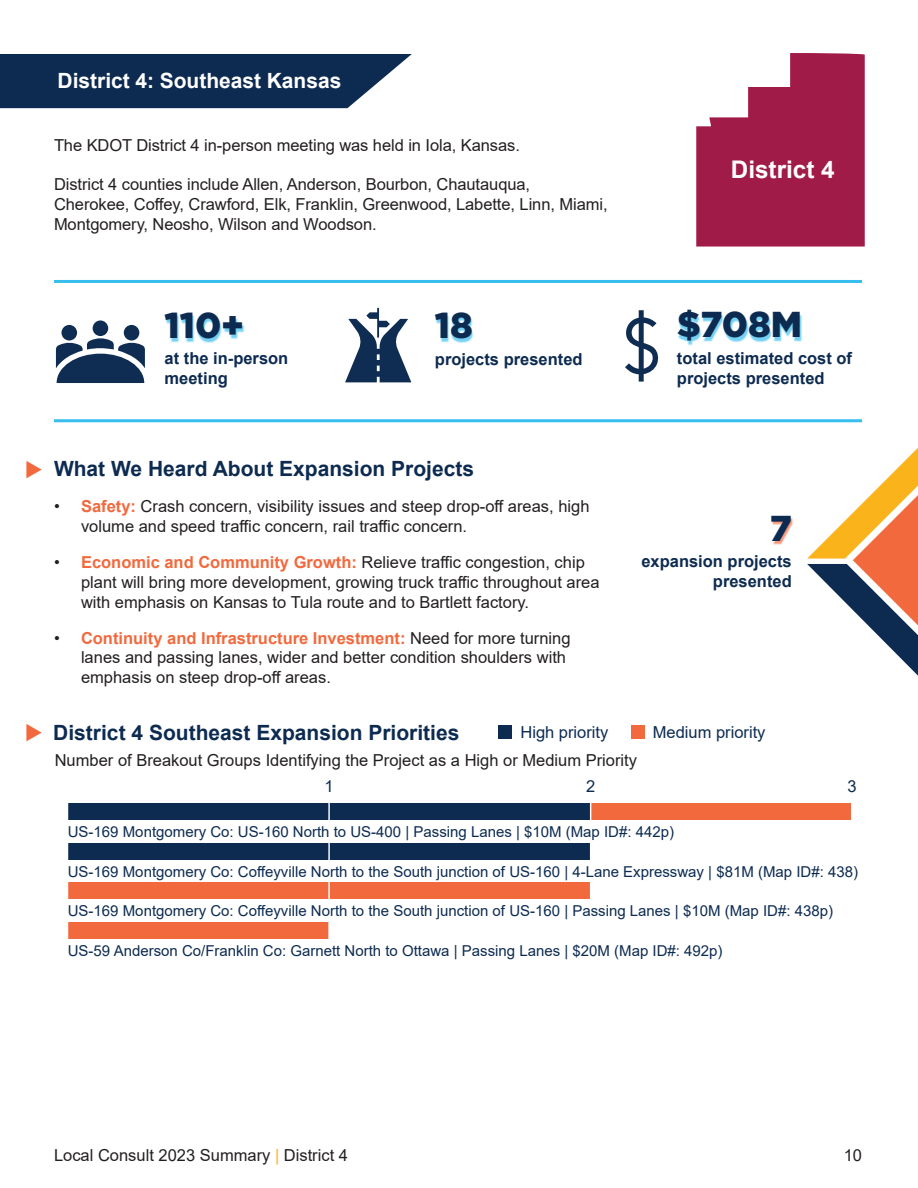
<style>
.page{position:relative;width:918px;height:1188px;background:#fff}
.page>*{position:absolute;margin:0;border:0;box-sizing:border-box;transform-origin:0 0}
.t1{font:900 36px "Gotham";color:#0d2b51}
.t2{font:700 24.3px "Arial";color:#fff}
.Heading{font:700 21px "Arial";color:#0d2b51}
.t3{font:700 21px "Arial";color:#fff}
.t4{font:16.5px/19.8px "Arial";color:#231f20}
.t5{font:700 16.5px/19.8px "Arial";color:#0d2b51}
.t6{font:16.5px "Arial";color:#0d2b51}
.t7{font:15px "Arial";color:#0d2b51}
.s1{font-weight:700;color:#f2693d}
.s2{color:#fbb31b}
</style>
<div class="page">
<div style="left:68px;top:843px;width:523px;height:17px;background:#0d2b51"></div>
<div style="left:68px;top:883px;width:523px;height:16px;background:#f2693d"></div>
<div style="left:68px;top:922px;width:260px;height:17px;background:#f2693d"></div>
<div style="left:591px;top:803px;width:260px;height:17px;background:#f2693d"></div>
<div style="left:68px;top:803px;width:523px;height:17px;background:#0d2b51"></div>
<hr style="left:590px;top:796px;width:1px;height:169px;background:#fff">
<hr style="left:328px;top:796px;width:2px;height:169px;background:#fff">
<div style="left:631px;top:726px;width:14px;height:13px;background:#f2693d"></div>
<div style="left:499px;top:726px;width:13px;height:13px;background:#0d2b51"></div>
<svg style="left:807px;top:448px;width:111px;height:228px"></svg>
<div style="left:771px;top:517px;width:22px;height:28px;background:#f2693d;opacity:.7"></div>
<div style="left:678px;top:312px;width:124px;height:34px;background:#37beef;opacity:.7"></div>
<div style="left:435px;top:314px;width:39px;height:30px;background:#37beef;opacity:.7"></div>
<div style="left:165px;top:314px;width:80px;height:29px;background:#37beef;opacity:.7"></div>
<hr style="left:54px;top:419px;width:808px;height:3px;background:#37beef">
<svg style="left:625px;top:310px;width:34px;height:72px"></svg>
<svg style="left:345px;top:308px;width:66px;height:74px"></svg>
<div style="left:93px;top:320px;width:15px;height:16px;background:#0f2d52;border-radius:50%"></div>
<div style="left:124px;top:325px;width:15px;height:16px;background:#0f2d52;border-radius:50%"></div>
<div style="left:62px;top:325px;width:15px;height:16px;background:#0f2d52;border-radius:50%"></div>
<svg style="left:56px;top:338px;width:89px;height:45px"></svg>
<hr style="left:54px;top:280px;width:808px;height:3px;background:#37beef">
<svg style="left:0;top:54px;width:412px;height:54px;background:#1f3b5e"></svg>
<svg style="left:696px;top:53px;width:169px;height:194px;background:#af3e65"></svg>
<p class="t3" style="left:58px;top:66px;width:285px">District 4: Southeast Kansas</p>
<p class="t4" style="left:54px;top:135px;width:467px">The KDOT District 4 in-person meeting was held in Iola, Kansas.</p>
<p class="t4" style="left:54px;top:174px;width:555px">District 4 counties include Allen, Anderson, Bourbon, Chautauqua,<br>Cherokee, Coffey, Crawford, Elk, Franklin, Greenwood, Labette, Linn, Miami,<br>Montgomery, Neosho, Wilson and Woodson.</p>
<p class="t1" style="left:165px;top:301px;width:81px">110+</p>
<p class="t5" style="left:165px;top:349px;width:125px">at the in-person meeting</p>
<p class="t1" style="left:435px;top:301px;width:39px">18</p>
<p class="t5" style="left:435px;top:349px;width:149px">projects presented</p>
<p class="Heading" style="left:54px;top:454px;width:422px">What We Heard About Expansion Projects</p>
<p class="t4" style="left:81px;top:496px;width:510px;text-indent:-27px">• <span class="s1">Safety:</span> Crash concern, visibility issues and steep drop-off areas, high volume and speed traffic concern, rail traffic concern.</p>
<p class="t4" style="left:81px;top:552px;width:520px;text-indent:-27px">• <span class="s1">Economic and Community Growth:</span> Relieve traffic congestion, chip plant will bring more development, growing truck traffic throughout area with emphasis on Kansas to Tula route and to Bartlett factory.</p>
<p class="t4" style="left:81px;top:628px;width:491px;text-indent:-27px">• <span class="s1">Continuity and Infrastructure Investment:</span> Need for more turning lanes and passing lanes, wider and better condition shoulders with emphasis on steep drop-off areas.</p>
<h2 class="t2" style="left:731px;top:152px;width:105px">District 4</h2>
<p class="t1" style="left:677px;top:300px;width:127px">$708M</p>
<p class="t5" style="left:677px;top:348px;width:177px">total estimated cost of projects presented</p>
<p class="t1" style="left:770px;top:503px;width:24px">7</p>
<p class="t5" style="left:641px;top:551px;width:152px;text-align:right">expansion projects presented</p>
<p class="Heading" style="left:53px;top:718px;width:408px">District 4 Southeast Expansion Priorities</p>
<p class="t6" style="left:520px;top:721px;width:90px">High priority</p>
<p class="t6" style="left:653px;top:721px;width:114px">Medium priority</p>
<p class="t4" style="left:55px;top:750px;width:584px">Number of Breakout Groups Identifying the Project as a High or Medium Priority</p>
<p class="t6" style="left:324px;top:775px;width:11px">1</p>
<p class="t6" style="left:586px;top:775px;width:11px">2</p>
<p class="t6" style="left:848px;top:775px;width:11px">3</p>
<p class="t7" style="left:68px;top:821px;width:608px">US-169 Montgomery Co: US-160 North to US-400 | Passing Lanes | $10M (Map ID#: 442p)</p>
<p class="t7" style="left:68px;top:861px;width:792px">US-169 Montgomery Co: Coffeyville North to the South junction of US-160 | 4-Lane Expressway | $81M (Map ID#: 438)</p>
<p class="t7" style="left:68px;top:901px;width:767px">US-169 Montgomery Co: Coffeyville North to the South junction of US-160 | Passing Lanes | $10M (Map ID#: 438p)</p>
<p class="t7" style="left:68px;top:940px;width:656px">US-59 Anderson Co/Franklin Co: Garnett North to Ottawa | Passing Lanes | $20M (Map ID#: 492p)</p>
<p class="t4" style="left:54px;top:1145px;width:296px">Local Consult 2023 Summary <span class="s2">|</span> District 4</p>
<p class="t4" style="left:844px;top:1145px;width:20px">10</p>
</div>
